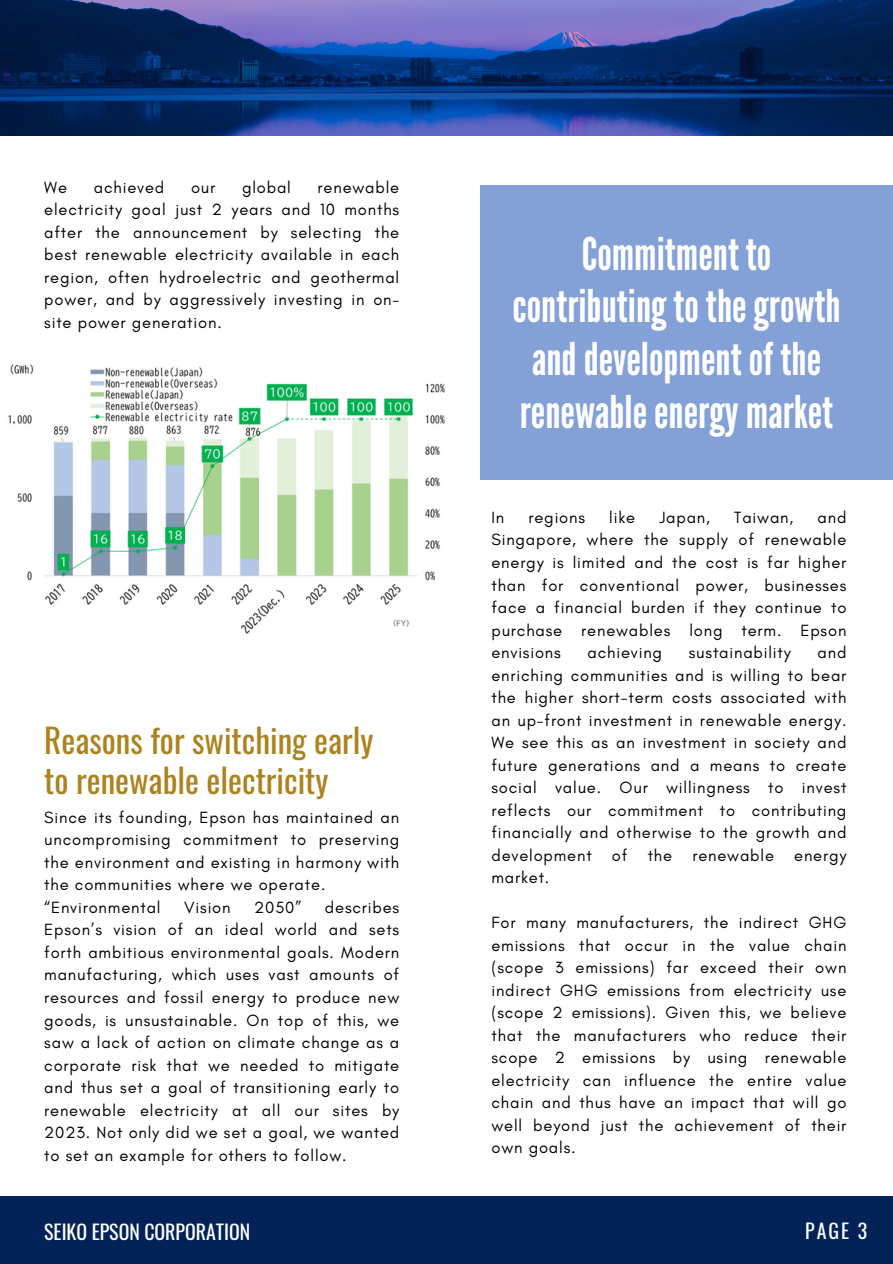
<style>
.page{position:relative;width:893px;height:1264px;background:#fff}
.page>*{position:absolute;margin:0;border:0;box-sizing:border-box;transform-origin:0 0}
.t1{font:45px/52.8px "League Gothic";color:#fff}
.t2{font:33.15px "Oswald";color:#ab841f}
.t3{font:19.8px "Oswald";color:#fff}
.t4{font:16.5px/22.5px "Glacial Indifference";letter-spacing:.05em;color:#000;text-align:justify}
</style>
<div class="page">
<img style="left:0;top:0;width:892px;height:135px">
<div style="left:0;top:1195px;width:892px;height:68px;background:#032358"></div>
<div style="left:479px;top:185px;width:413px;height:295px;background:#83a1d7"></div>
<img style="left:8px;top:364px;width:437px;height:270px">
<p class="t4" style="left:44px;top:175px;width:24px">We</p>
<p class="t4" style="left:94px;top:175px;width:72px">achieved</p>
<p class="t4" style="left:191px;top:175px;width:26px">our</p>
<p class="t4" style="left:242px;top:175px;width:50px">global</p>
<p class="t4" style="left:44px;top:175px;width:356px;text-indent:273px">renewable electricity goal just 2 years and 10 months after the announcement by selecting the best renewable electricity available in each region, often hydroelectric and geothermal power, and by aggressively investing in on&shy;site power generation.</p>
<p class="t2" style="left:44px;top:714px;width:331px">Reasons for switching early</p>
<p class="t2" style="left:44px;top:754px;width:285px">to renewable electricity</p>
<p class="t4" style="left:44px;top:805px;width:356px">Since its founding, Epson has maintained an uncompromising commitment to preserving the environment and existing in harmony with the communities where we operate.</p>
<p class="t4" style="left:44px;top:895px;width:118px">“Environmental</p>
<p class="t4" style="left:184px;top:895px;width:48px">Vision</p>
<p class="t4" style="left:254px;top:895px;width:49px">2050”</p>
<p class="t4" style="left:44px;top:895px;width:356px;text-indent:281px">describes Epson’s vision of an ideal world and sets forth ambitious environmental goals. Modern manufacturing, which uses vast amounts of resources and fossil energy to produce new goods, is unsustainable. On top of this, we saw a lack of action on climate change as a corporate risk that we needed to mitigate and thus set a goal of transitioning early to renewable electricity at all our sites by 2023. Not only did we set a goal, we wanted to set an example for others to follow.</p>
<p class="t3" style="left:44px;top:1216px;width:207px">SEIKO EPSON CORPORATION</p>
<p class="t1" style="left:581px;top:228px;width:191px">Commitment to</p>
<p class="t1" style="left:512px;top:281px;width:329px">contributingtothegrowth anddevelopmentof the renewableenergy market</p>
<p class="t4" style="left:491px;top:506px;width:356px;text-indent:326px">and Singapore, where the supply of renewable energy is limited and the cost is far higher than for conventional power, businesses face a financial burden if they continue to purchase renewables long term. Epson envisions</p>
<p class="t4" style="left:491px;top:506px;width:14px">In</p>
<p class="t4" style="left:528px;top:506px;width:58px">regions</p>
<p class="t4" style="left:609px;top:506px;width:27px">like</p>
<p class="t4" style="left:659px;top:506px;width:52px">Japan,</p>
<p class="t4" style="left:734px;top:506px;width:61px">Taiwan,</p>
<p class="t4" style="left:491px;top:641px;width:356px;text-indent:326px">and enriching communities and is willing to bear the higher short-term costs associated with an up-front investment in renewable energy.<br>We see this as an investment in society and future generations and a means to create social value. Our willingness to invest reflects our commitment to contributing financially and otherwise to the growth and development of the renewable energy market.</p>
<p class="t4" style="left:491px;top:911px;width:356px">For many manufacturers, the indirect GHG emissions that occur in the value chain (scope 3 emissions) far exceed their own indirect GHG emissions from electricity use (scope 2 emissions). Given this, we believe that the manufacturers who reduce their scope 2 emissions by using renewable electricity can influence the entire value chain and thus have an impact that will go well beyond just the achievement of their own goals.</p>
<p class="t4" style="left:587px;top:641px;width:76px">achieving</p>
<p class="t4" style="left:688px;top:641px;width:104px">sustainability</p>
<p class="t3" style="left:805px;top:1215px;width:63px">PAGE 3</p>
</div>
